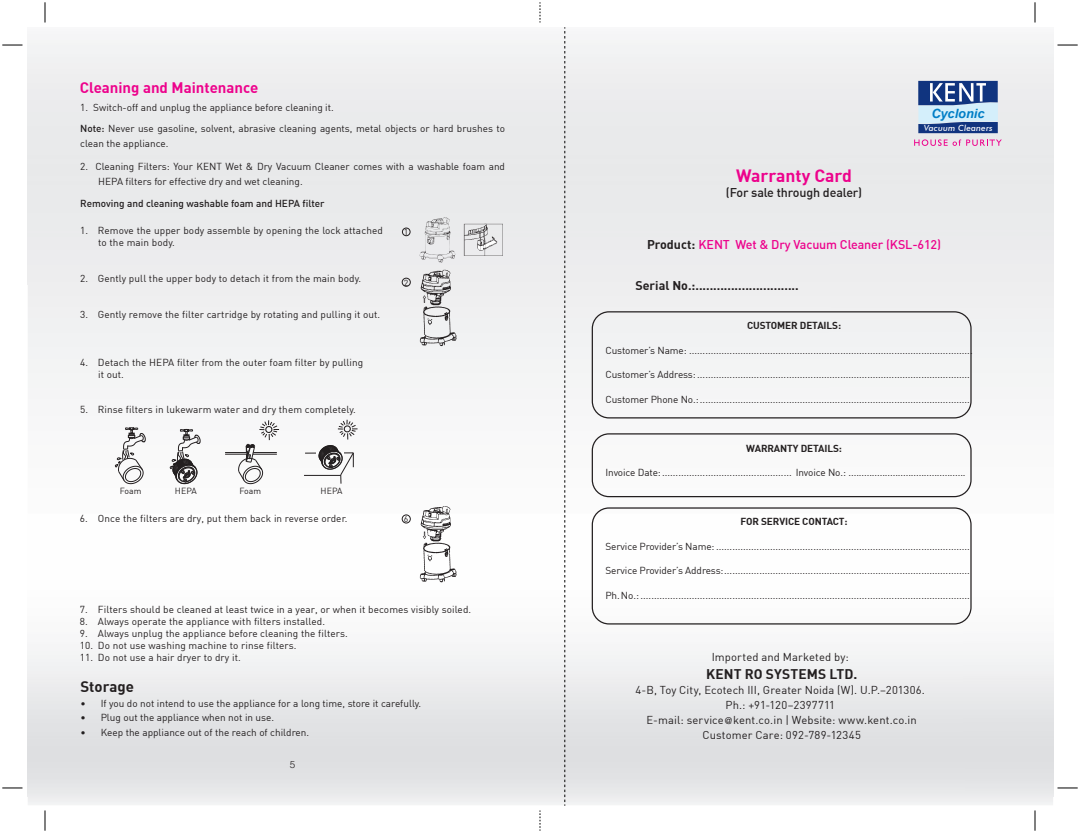
<style>
.page{position:relative;width:1080px;height:833px;background:#fff}
.page>*{position:absolute;margin:0;border:0;box-sizing:border-box;transform-origin:0 0}
.t1{font:700 17.5px "DIN";color:#ed028c}
.t2{font:700 15px "DIN";color:#ed028c}
.t3{font:700 15px "DIN";color:#231f20}
.t4{font:700 13.75px "DIN";letter-spacing:.005em;color:#231f20}
.t5{font:italic 700 12.75px "Arial";color:#007ec6}
.t6{font:500 12.5px "DIN";letter-spacing:-.01em;color:#ed028c}
.t7{font:700 12.5px "DIN";color:#231f20}
.t8{font:500 12.5px "DIN";letter-spacing:-.01em;color:#231f20}
.t9{font:11.25px/15px "DIN";letter-spacing:.01em;color:#231f20;text-align:center}
.t10{font:10px/12px "DIN";color:#231f20}
.t11{font:700 10px "DIN";letter-spacing:-.01em;color:#231f20}
.t12{font:500 10px "DIN";color:#231f20}
.t13{font:300 10px "Helvetica";color:#231f20}
.t14{font:8.75px "DIN";letter-spacing:.01em;color:#231f20}
.t15{font:italic 500 8.38px "Futura BT";letter-spacing:.025em;color:#fff}
.s1{font-weight:500}
.s2{font-weight:700;color:#231f20}
.s3{font-family:"Helvetica";font-size:9.38px}
</style>
<div class="page">
<img style="left:28px;top:27px;width:802px;height:256px">
<img style="left:830px;top:40px;width:223px;height:475px">
<div style="left:295px;top:283px;width:536px;height:232px;background:#f5f5f6"></div>
<img style="left:28px;top:515px;width:1025px;height:281px">
<svg style="left:45px;top:2px;width:1px;height:20px"></svg>
<svg style="left:2px;top:45px;width:20px;height:1px"></svg>
<svg style="left:2px;top:787px;width:20px;height:1px"></svg>
<svg style="left:45px;top:810px;width:1px;height:20px"></svg>
<svg style="left:540px;top:2px;width:1px;height:20px"></svg>
<svg style="left:540px;top:810px;width:1px;height:20px"></svg>
<svg style="left:1035px;top:2px;width:1px;height:20px"></svg>
<svg style="left:1058px;top:45px;width:20px;height:1px"></svg>
<svg style="left:1058px;top:787px;width:20px;height:1px"></svg>
<svg style="left:1035px;top:810px;width:1px;height:20px"></svg>
<svg style="left:564px;top:27px;width:1px;height:778px"></svg>
<svg style="left:420px;top:217px;width:35px;height:45px;background:#d8d8da"></svg>
<svg style="left:464px;top:223px;width:39px;height:33px"></svg>
<svg style="left:420px;top:270px;width:37px;height:76px"></svg>
<svg style="left:918px;top:81px;width:80px;height:52px;background:#6e8bb7"></svg>
<svg style="left:914px;top:139px;width:88px;height:7px"></svg>
<div style="left:592px;top:311px;width:380px;height:107px;border:1px solid #231f20;border-radius:17px"></div>
<div style="left:592px;top:507px;width:380px;height:117px;border:1px solid #231f20;border-radius:17px"></div>
<div style="left:592px;top:433px;width:380px;height:64px;border:1px solid #231f20;border-radius:17px"></div>
<svg style="left:115px;top:427px;width:31px;height:57px"></svg>
<svg style="left:170px;top:429px;width:30px;height:55px"></svg>
<hr style="left:304px;top:475px;width:37px;height:1px;background:#231f20">
<hr style="left:305px;top:452px;width:48px;height:1px;background:#231f20">
<hr style="left:316px;top:452px;width:27px;height:2px;background:#fff">
<svg style="left:319px;top:420px;width:39px;height:64px"></svg>
<svg style="left:225px;top:420px;width:55px;height:64px"></svg>
<div style="left:402px;top:228px;width:8px;height:8px;border:1px solid #231f20;border-radius:50%"></div>
<div style="left:402px;top:278px;width:9px;height:8px;border:1px solid #231f20;border-radius:50%"></div>
<div style="left:402px;top:514px;width:9px;height:9px;border:1px solid #231f20;border-radius:50%"></div>
<svg style="left:420px;top:506px;width:37px;height:76px"></svg>
<h2 class="t2" style="left:80px;top:77px;width:180px">Cleaning and Maintenance</h2>
<p class="t10" style="left:80px;top:97px;width:426px;line-height:21.2px">1. Switch-off and unplug the appliance before cleaning it.<br><span class="s1">Note:</span> Never use gasoline, solvent, abrasive cleaning agents, metal objects or hard brushes to</p>
<p class="t10" style="left:80px;top:137px;width:90px">clean the appliance.</p>
<p class="t10" style="left:98px;top:158px;width:408px;line-height:15px;text-indent:-18px">2. Cleaning Filters: Your KENT Wet &amp; Dry Vacuum Cleaner comes with a washable foam and<br>HEPA filters for effective dry and wet cleaning.</p>
<p class="t12" style="left:80px;top:197px;width:246px">Removing and cleaning washable foam and HEPA filter</p>
<p class="t10" style="left:98px;top:224px;width:286px;text-indent:-18px">1. Remove the upper body assemble by opening the lock attached to the main body.</p>
<p class="t10" style="left:80px;top:272px;width:283px">2. Gently pull the upper body to detach it from the main body.</p>
<p class="t10" style="left:80px;top:308px;width:302px">3. Gently remove the filter cartridge by rotating and pulling it out.</p>
<p class="t10" style="left:98px;top:356px;width:267px;text-indent:-18px">4. Detach the HEPA filter from the outer foam filter by pulling it out.</p>
<p class="t10" style="left:80px;top:403px;width:277px">5. Rinse filters in lukewarm water and dry them completely.</p>
<p class="t14" style="left:404px;top:226px;width:6px">1</p>
<p class="t14" style="left:404px;top:277px;width:6px">2</p>
<p class="t14" style="left:120px;top:485px;width:23px">Foam</p>
<p class="t14" style="left:175px;top:485px;width:24px">HEPA</p>
<p class="t14" style="left:239px;top:485px;width:23px">Foam</p>
<p class="t14" style="left:321px;top:485px;width:24px">HEPA</p>
<p class="t10" style="left:80px;top:512px;width:269px">6. Once the filters are dry, put them back in reverse order.</p>
<p class="t14" style="left:404px;top:513px;width:6px">6</p>
<p class="t10" style="left:80px;top:602px;width:393px">7. Filters should be cleaned at least twice in a year, or when it becomes visibly soiled.</p>
<p class="t10" style="left:80px;top:614px;width:247px">8. Always operate the appliance with filters installed.</p>
<p class="t10" style="left:80px;top:626px;width:269px">9. Always unplug the appliance before cleaning the filters.</p>
<p class="t10" style="left:80px;top:638px;width:218px">10. Do not use washing machine to rinse filters.</p>
<p class="t10" style="left:80px;top:650px;width:162px">11. Do not use a hair dryer to dry it.</p>
<h2 class="t3" style="left:80px;top:677px;width:55px">Storage</h2>
<p class="t10" style="left:80px;top:696px;width:342px">• If you do not intend to use the appliance for a long time, store it carefully.</p>
<p class="t10" style="left:80px;top:711px;width:195px">• Plug out the appliance when not in use.</p>
<p class="t10" style="left:80px;top:725px;width:230px">• Keep the appliance out of the reach of children.</p>
<p class="t13" style="left:290px;top:758px;width:7px">5</p>
<p class="t5" style="left:931px;top:105px;width:55px">Cyclonic</p>
<h1 class="t1" style="left:736px;top:164px;width:117px">Warranty Card</h1>
<p class="t8" style="left:726px;top:184px;width:138px">(For sale through dealer)</p>
<p class="t15" style="left:924px;top:123px;width:70px">Vacuum Cleaners</p>
<p class="t6" style="left:647px;top:237px;width:296px"><span class="s2">Product:</span> KENT Wet &amp; Dry Vacuum Cleaner (KSL-612)</p>
<p class="t7" style="left:635px;top:277px;width:165px">Serial No.:.............................</p>
<p class="t11" style="left:747px;top:319px;width:96px">CUSTOMER DETAILS:</p>
<p class="t10" style="left:605px;top:344px;width:369px">Customer’s Name: .........................................................................................................</p>
<p class="t10" style="left:605px;top:368px;width:366px">Customer’s Address: .....................................................................................................</p>
<p class="t10" style="left:605px;top:393px;width:366px">Customer Phone No.:....................................................................................................</p>
<p class="t11" style="left:746px;top:441px;width:97px">WARRANTY DETAILS:</p>
<p class="t10" style="left:605px;top:466px;width:362px">Invoice Date:................................................ Invoice No.: .............................................</p>
<p class="t11" style="left:741px;top:515px;width:108px">FOR SERVICE CONTACT:</p>
<p class="t10" style="left:605px;top:540px;width:366px">Service Provider’s Name: ..............................................................................................</p>
<p class="t10" style="left:605px;top:564px;width:366px">Service Provider’s Address:...........................................................................................</p>
<p class="t10" style="left:605px;top:589px;width:366px">Ph.No.: ..........................................................................................................................</p>
<p class="t9" style="left:712px;top:649px;width:139px">Imported and Marketed by:</p>
<h3 class="t4" style="left:706px;top:664px;width:153px">KENT RO SYSTEMS LTD.</h3>
<p class="t9" style="left:635px;top:681px;width:291px">4-B, Toy City, Ecotech III, Greater Noida (W). U.P.–201306.<br>Ph.: +91-120–2397711<br>E-mail: service<span class="s3">@</span>kent.co.in | Website: www.kent.co.in Customer Care: 092-789-12345</p>
</div>
